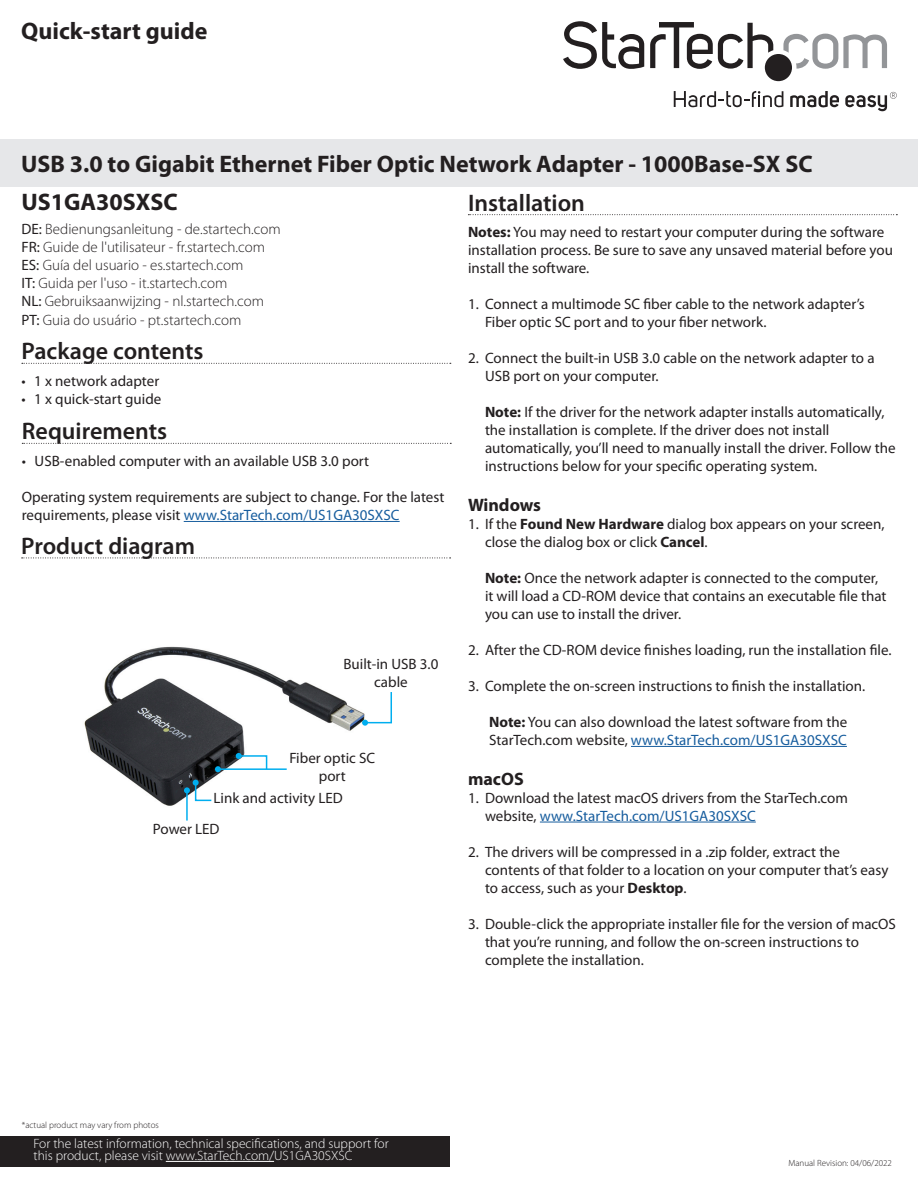
<style>
.page{position:relative;width:918px;height:1188px;background:#fff}
.page>*{position:absolute;margin:0;border:0;box-sizing:border-box;transform-origin:0 0}
.Title_Description{font:700 24px "Myriad Pro";color:#231f20}
.t1{font:600 24px "Myriad Pro";color:#231f20}
.t2{font:700 18px "Myriad Pro";color:#231f20}
.Text{font:15px/18px "Myriad Pro";color:#231f20}
.Manual_Description{font:300 15px "Myriad Pro";color:#231f20}
.Text-2{font:300 13.5px "Myriad Pro";color:#fff}
.Text-3{font:300 9px "Myriad Pro";color:#231f20}
.s1{font-weight:400}
.s2{color:#175d9e}
.s3{font-weight:700}
</style>
<div class="page">
<svg style="left:783px;top:34px;width:104px;height:35px"></svg>
<svg style="left:845px;top:92px;width:52px;height:19px"></svg>
<svg style="left:790px;top:91px;width:49px;height:17px"></svg>
<svg style="left:674px;top:91px;width:109px;height:16px"></svg>
<svg style="left:563px;top:21px;width:81px;height:48px"></svg>
<svg style="left:650px;top:22px;width:123px;height:47px"></svg>
<div style="left:765px;top:54px;width:27px;height:27px;background:#231f20;border-radius:50%"></div>
<div style="left:0;top:140px;width:918px;height:47px;background:#e6e7e9"></div>
<div style="left:0;top:1136px;width:450px;height:30px;background:#231f20"></div>
<hr style="left:166px;top:1161px;width:108px;height:1px;background:#fff">
<svg style="left:22px;top:363px;width:429px;height:1px"></svg>
<svg style="left:22px;top:558px;width:429px;height:1px"></svg>
<svg style="left:468px;top:214px;width:429px;height:1px"></svg>
<hr style="left:631px;top:746px;width:216px;height:1px;background:#175d9e">
<hr style="left:540px;top:822px;width:216px;height:1px;background:#175d9e">
<img style="left:84px;top:646px;width:278px;height:160px">
<hr style="left:186px;top:790px;width:2px;height:31px;background:#00aeef">
<svg style="left:184px;top:780px;width:29px;height:22px"></svg>
<svg style="left:362px;top:692px;width:30px;height:34px"></svg>
<hr style="left:218px;top:768px;width:69px;height:2px;background:#00aeef">
<svg style="left:215px;top:766px;width:6px;height:6px"></svg>
<svg style="left:236px;top:753px;width:32px;height:18px"></svg>
<svg style="left:22px;top:443px;width:429px;height:1px"></svg>
<hr style="left:184px;top:521px;width:216px;height:1px;background:#175d9e">
<p class="Title_Description" style="left:21px;top:16px;width:188px">Quick-start guide</p>
<p class="Title_Description" style="left:21px;top:148px;width:793px">USB 3.0 to Gigabit Ethernet Fiber Optic Network Adapter - 1000Base-SX SC</p>
<p class="Title_Description" style="left:22px;top:186px;width:158px">US1GA30SXSC</p>
<p class="Manual_Description" style="left:22px;top:220px;width:261px"><span class="s1">DE:</span> Bedienungsanleitung - de.startech.com</p>
<p class="Manual_Description" style="left:22px;top:238px;width:245px"><span class="s1">FR:</span> Guide de l'utilisateur - fr.startech.com</p>
<p class="Manual_Description" style="left:22px;top:256px;width:223px"><span class="s1">ES:</span> Guía del usuario - es.startech.com</p>
<p class="Manual_Description" style="left:22px;top:274px;width:207px"><span class="s1">IT:</span> Guida per l'uso - it.startech.com</p>
<p class="Manual_Description" style="left:22px;top:292px;width:244px"><span class="s1">NL:</span> Gebruiksaanwijzing - nl.startech.com</p>
<p class="Manual_Description" style="left:22px;top:311px;width:221px"><span class="s1">PT:</span> Guia do usuário - pt.startech.com</p>
<h1 class="t1" style="left:22px;top:336px;width:184px">Package contents</h1>
<p class="Text" style="left:22px;top:372px;width:139px">• 1 x network adapter</p>
<p class="Text" style="left:22px;top:390px;width:141px">• 1 x quick-start guide</p>
<h1 class="t1" style="left:22px;top:416px;width:147px">Requirements</h1>
<p class="Text" style="left:22px;top:452px;width:349px">• USB-enabled computer with an available USB 3.0 port</p>
<p class="Text" style="left:22px;top:488px;width:424px">Operating system requirements are subject to change. For the latest requirements, please visit <span class="s2">www.StarTech.com/US1GA30SXSC</span></p>
<h1 class="t1" style="left:21px;top:531px;width:175px">Product diagram</h1>
<p class="Text" style="left:344px;top:655px;width:96px;text-align:center">Built-in USB 3.0 cable</p>
<p class="Text" style="left:289px;top:748px;width:87px;text-align:center">Fiber optic SC port</p>
<p class="Text" style="left:213px;top:789px;width:131px">Link and activity LED</p>
<p class="Text" style="left:153px;top:820px;width:68px">Power LED</p>
<h1 class="t1" style="left:468px;top:187px;width:119px">Installation</h1>
<p class="Text" style="left:468px;top:223px;width:427px"><span class="s3">Notes:</span> You may need to restart your computer during the software installation process. Be sure to save any unsaved material before you install the software.</p>
<p class="Text" style="left:485px;top:295px;width:381px;text-indent:-17px">1. Connect a multimode SC fiber cable to the network adapter’s<br>Fiber optic SC port and to your fiber network.</p>
<p class="Text" style="left:485px;top:349px;width:391px;text-indent:-17px">2. Connect the built-in USB 3.0 cable on the network adapter to a<br>USB port on your computer.</p>
<p class="Text" style="left:485px;top:403px;width:412px"><span class="s3">Note:</span> If the driver for the network adapter installs automatically, the installation is complete. If the driver does not install automatically, you’ll need to manually install the driver. Follow the instructions below for your specific operating system.</p>
<h2 class="t2" style="left:468px;top:493px;width:75px">Windows</h2>
<p class="Text" style="left:485px;top:515px;width:401px;text-indent:-17px">1. If the <span class="s3">Found New Hardware</span> dialog box appears on your screen, close the dialog box or click <span class="s3">Cancel</span>.</p>
<p class="Text" style="left:485px;top:569px;width:403px"><span class="s3">Note:</span> Once the network adapter is connected to the computer, it will load a CD-ROM device that contains an executable file that you can use to install the driver.</p>
<p class="Text" style="left:468px;top:641px;width:425px">2. After the CD-ROM device finishes loading, run the installation file.</p>
<p class="Text" style="left:468px;top:677px;width:399px">3. Complete the on-screen instructions to finish the installation.</p>
<p class="Text" style="left:489px;top:713px;width:360px"><span class="s3">Note:</span> You can also download the latest software from the<br>StarTech.com website, <span class="s2">www.StarTech.com/US1GA30SXSC</span></p>
<h2 class="t2" style="left:468px;top:767px;width:57px">macOS</h2>
<p class="Text" style="left:485px;top:788px;width:364px;text-indent:-17px">1. Download the latest macOS drivers from the StarTech.com website, <span class="s2">www.StarTech.com/US1GA30SXSC</span></p>
<p class="Text" style="left:485px;top:842px;width:405px;text-indent:-17px">2. The drivers will be compressed in a .zip folder, extract the contents of that folder to a location on your computer that’s easy to access, such as your <span class="s3">Desktop</span>.</p>
<p class="Text" style="left:485px;top:914px;width:413px;text-indent:-17px">3. Double-click the appropriate installer file for the version of macOS that you’re running, and follow the on-screen instructions to complete the installation.</p>
<p class="Text-3" style="left:22px;top:1120px;width:138px">*actual product may vary from photos</p>
<p class="Text-2" style="left:34px;top:1135px;width:357px">For the latest information, technical specifications, and support for</p>
<p class="Text-2" style="left:34px;top:1147px;width:320px">this product, please visit www.StarTech.com/US1GA30SXSC</p>
<p class="Text-3" style="left:788px;top:1157px;width:105px">Manual Revision: 04/06/2022</p>
</div>
